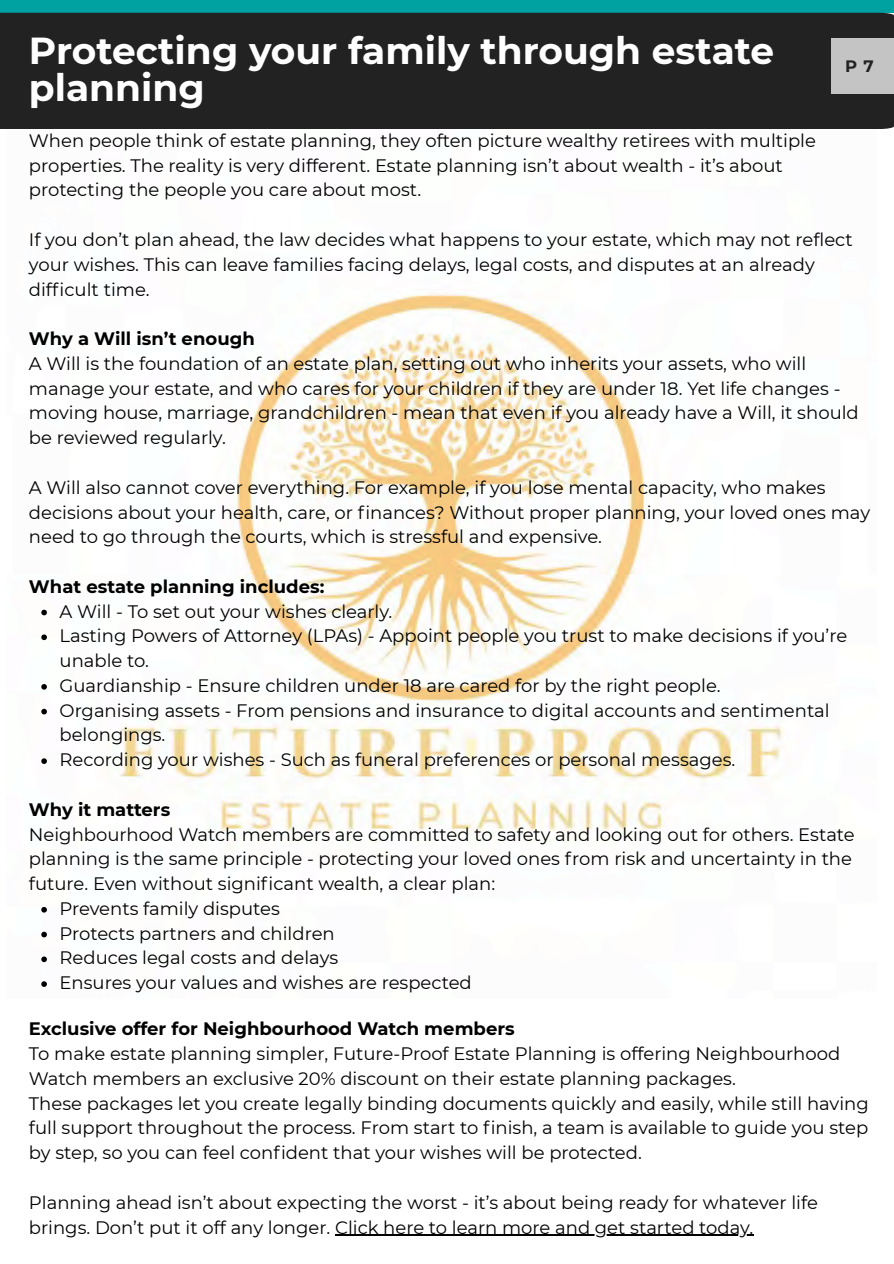
<style>
.page{position:relative;width:894px;height:1264px;background:#fff}
.page>*{position:absolute;margin:0;border:0;box-sizing:border-box;transform-origin:0 0}
.t1{font:700 37.5px "Montserrat";color:#fff}
.t2{font:18px/24.8px "Montserrat";color:#000}
.t3{font:700 18px "Montserrat";color:#000}
.t4{font:700 16.5px "Montserrat";color:#222}
</style>
<div class="page">
<img style="left:42px;top:293px;width:743px;height:694px">
<svg style="left:41px;top:609px;width:6px;height:6px"></svg>
<svg style="left:41px;top:634px;width:6px;height:6px"></svg>
<svg style="left:41px;top:684px;width:6px;height:5px"></svg>
<svg style="left:41px;top:708px;width:6px;height:6px"></svg>
<svg style="left:41px;top:758px;width:6px;height:6px"></svg>
<svg style="left:41px;top:907px;width:6px;height:5px"></svg>
<svg style="left:41px;top:931px;width:6px;height:6px"></svg>
<svg style="left:41px;top:956px;width:6px;height:6px"></svg>
<svg style="left:41px;top:981px;width:6px;height:5px"></svg>
<div style="left:0;top:0;width:893px;height:12px;background:#00a1a1"></div>
<div style="left:0;top:13px;width:893px;height:116px;background:#222"></div>
<div style="left:831px;top:38px;width:62px;height:56px;background:#c4c4c4"></div>
<hr style="left:335px;top:1234px;width:418px;height:1px;background:#000">
<h1 class="t1" style="left:29px;top:28px;width:746px">Protecting your family through estate</h1>
<h1 class="t1" style="left:29px;top:65px;width:177px">planning</h1>
<p class="t4" style="left:844px;top:56px;width:30px">P 7</p>
<p class="t2" style="left:29px;top:128px;width:788px">When people think of estate planning, they often picture wealthy retirees with multiple properties. The reality is very different. Estate planning isn’t about wealth - it’s about protecting the people you care about most.</p>
<p class="t2" style="left:29px;top:227px;width:825px">If you don’t plan ahead, the law decides what happens to your estate, which may not reflect your wishes. This can leave families facing delays, legal costs, and disputes at an already difficult time.</p>
<p class="t3" style="left:29px;top:328px;width:227px">Why a Will isn’t enough</p>
<p class="t2" style="left:29px;top:351px;width:831px">A Will is the foundation of an estate plan, setting out who inherits your assets, who will manage your estate, and who cares for your children if they are under 18. Yet life changes - moving house, marriage, grandchildren - mean that even if you already have a Will, it should be reviewed regularly.</p>
<p class="t2" style="left:29px;top:475px;width:842px">A Will also cannot cover everything. For example, if you lose mental capacity, who makes decisions about your health, care, or finances? Without proper planning, your loved ones may need to go through the courts, which is stressful and expensive.</p>
<p class="t3" style="left:29px;top:575px;width:297px">What estate planning includes:</p>
<p class="t2" style="left:59px;top:598px;width:789px">A Will - To set out your wishes clearly.<br>Lasting Powers of Attorney (LPAs) - Appoint people you trust to make decisions if you’re unable to.<br>Guardianship - Ensure children under 18 are cared for by the right people.<br>Organising assets - From pensions and insurance to digital accounts and sentimental belongings.<br>Recording your wishes - Such as funeral preferences or personal messages.</p>
<p class="t3" style="left:29px;top:798px;width:143px">Why it matters</p>
<p class="t2" style="left:29px;top:821px;width:827px">Neighbourhood Watch members are committed to safety and looking out for others. Estate</p>
<p class="t2" style="left:29px;top:846px;width:824px">planning is the same principle - protecting your loved ones from risk and uncertainty in the</p>
<p class="t2" style="left:29px;top:871px;width:467px">future. Even without significant wealth, a clear plan:</p>
<p class="t2" style="left:59px;top:896px;width:222px">Prevents family disputes</p>
<p class="t2" style="left:59px;top:920px;width:276px">Protects partners and children</p>
<p class="t2" style="left:59px;top:945px;width:280px">Reduces legal costs and delays</p>
<p class="t2" style="left:59px;top:970px;width:413px">Ensures your values and wishes are respected</p>
<p class="t3" style="left:29px;top:1017px;width:487px">Exclusive offer for Neighbourhood Watch members</p>
<p class="t2" style="left:29px;top:1041px;width:841px">To make estate planning simpler, Future-Proof Estate Planning is offering Neighbourhood Watch members an exclusive 20% discount on their estate planning packages.<br>These packages let you create legally binding documents quickly and easily, while still having full support throughout the process. From start to finish, a team is available to guide you step by step, so you can feel confident that your wishes will be protected.</p>
<p class="t2" style="left:29px;top:1189px;width:790px">Planning ahead isn’t about expecting the worst - it’s about being ready for whatever life brings. Don’t put it off any longer. Click here to learn more and get started today.</p>
</div>
